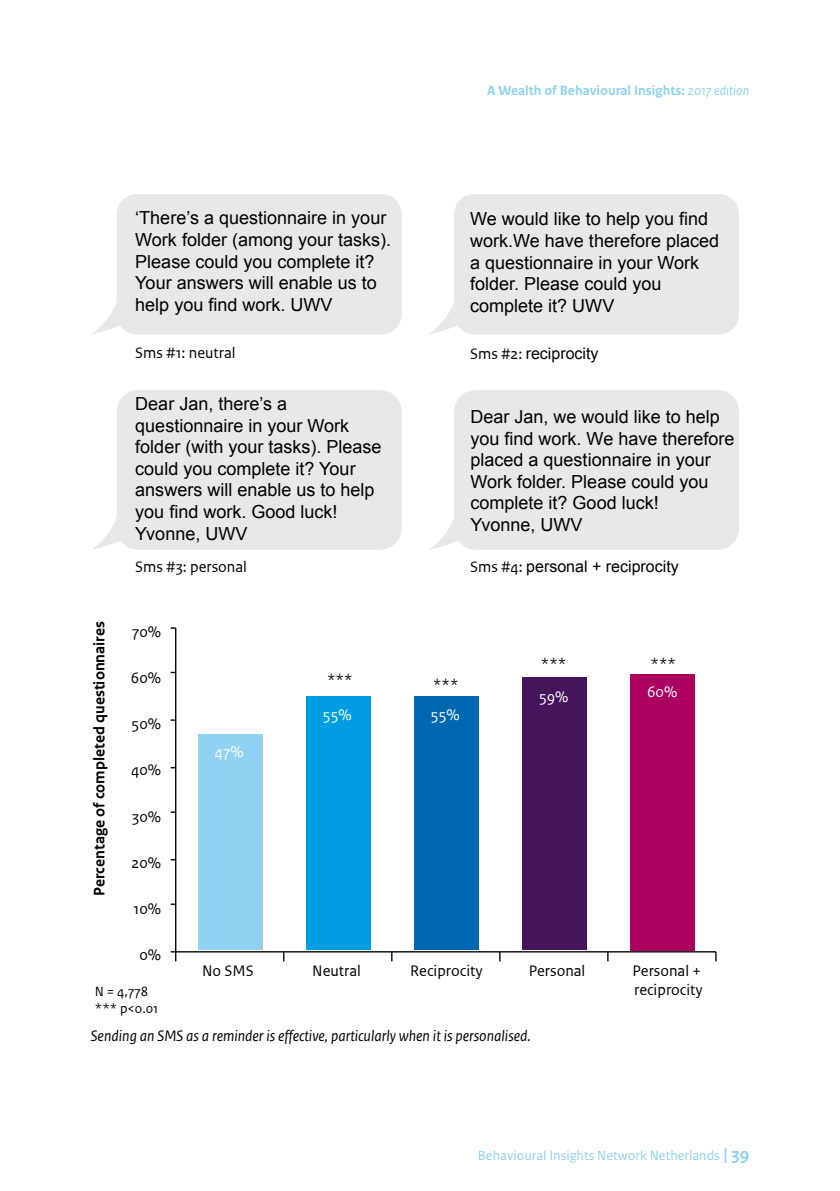
<style>
.page{position:relative;width:840px;height:1191px;background:#fff}
.page>*{position:absolute;margin:0;border:0;box-sizing:border-box;transform-origin:0 0}
.t1{font:18px/21.6px "Arial";color:#000}
.t2{font:16px/19.2px "Rijksoverheid Sans Text TT";color:#000}
._13_RO_Fotobijschrif{font:italic 16px "Rijksoverheid Sans Text";color:#000}
.t3{font:16px "Arial";color:#000}
.t4{font:700 16px "Rijksoverheid Sans Text TT";color:#000}
.t5{font:16px "Rijksoverheid Sans Text TT";color:#fff}
.t6{font:700 14px "Rijksoverheid Sans Text";color:#91d1f3}
.t7{font:14px "Rijksoverheid Sans Text";color:#91d1f3}
.t8{font:14px/16.8px "Rijksoverheid Sans Text TT";color:#000}
.s1{font-weight:400;font-style:italic}
.s2{font-family:"Rijksoverheid Sans Text TT"}
.s3{font-weight:700;font-size:18px}
</style>
<div class="page">
<div style="left:117px;top:194px;width:284px;height:140px;background:#e7e9e9;border-radius:20px"></div>
<svg style="left:92px;top:301px;width:41px;height:33px"></svg>
<div style="left:454px;top:194px;width:284px;height:140px;background:#e7e9e9;border-radius:20px"></div>
<svg style="left:429px;top:303px;width:41px;height:31px"></svg>
<div style="left:117px;top:390px;width:284px;height:160px;background:#e7e9e9;border-radius:22px"></div>
<svg style="left:92px;top:516px;width:43px;height:34px"></svg>
<div style="left:454px;top:390px;width:284px;height:160px;background:#e7e9e9;border-radius:22px"></div>
<svg style="left:429px;top:519px;width:43px;height:31px"></svg>
<div style="left:198px;top:734px;width:64px;height:216px;background:#91d1f3"></div>
<div style="left:306px;top:696px;width:64px;height:254px;background:#009de2"></div>
<div style="left:414px;top:696px;width:64px;height:254px;background:#0067b3"></div>
<div style="left:522px;top:677px;width:64px;height:273px;background:#44155d"></div>
<div style="left:630px;top:674px;width:64px;height:276px;background:#ac0061"></div>
<hr style="left:175px;top:628px;width:1px;height:323px;background:#000">
<hr style="left:176px;top:951px;width:539px;height:1px;background:#000">
<svg style="left:170px;top:951px;width:6px;height:10px"></svg>
<svg style="left:714px;top:951px;width:2px;height:10px"></svg>
<p class="t6" style="left:487px;top:82px;width:263px">A Wealth of Behavioural Insights: <span class="s1">2017 edition</span></p>
<p class="t4" style="left:90px;top:895px;width:276px;rotate:-90deg">Percentage of completed questionnaires</p>
<p class="t1" style="left:135px;top:207px;width:257px">‘There’s a questionnaire in your<br>Work folder (among your tasks).<br>Please could you complete it?<br>Your answers will enable us to help you find work. UWV</p>
<p class="t2" style="left:135px;top:344px;width:102px">Sms #1: neutral</p>
<p class="t1" style="left:135px;top:393px;width:248px">Dear Jan, there’s a questionnaire in your Work folder (with your tasks). Please could you complete it? Your answers will enable us to help you find work. Good luck!<br>Yvonne, UWV</p>
<p class="t2" style="left:135px;top:558px;width:113px">Sms #3: personal</p>
<p class="t1" style="left:470px;top:208px;width:250px">We would like to help you find work.We have therefore placed a questionnaire in your Work folder. Please could you complete it? UWV</p>
<p class="t3" style="left:470px;top:343px;width:130px"><span class="s2">Sms #2:</span> reciprocity</p>
<p class="t1" style="left:470px;top:406px;width:265px">Dear Jan, we would like to help you find work. We have therefore placed a questionnaire in your<br>Work folder. Please could you complete it? Good luck!<br>Yvonne, UWV</p>
<p class="t3" style="left:470px;top:556px;width:210px"><span class="s2">Sms #4:</span> personal + reciprocity</p>
<p class="t2" style="left:132px;top:622px;width:31px">70%</p>
<p class="t2" style="left:131px;top:668px;width:32px">60%</p>
<p class="t2" style="left:131px;top:714px;width:31px">50%</p>
<p class="t2" style="left:131px;top:761px;width:32px">40%</p>
<p class="t2" style="left:132px;top:807px;width:30px">30%</p>
<p class="t2" style="left:131px;top:853px;width:31px">20%</p>
<p class="t2" style="left:133px;top:899px;width:29px">10%</p>
<p class="t2" style="left:139px;top:945px;width:23px">0%</p>
<p class="t5" style="left:215px;top:743px;width:30px">47%</p>
<p class="t2" style="left:327px;top:670px;width:27px">***</p>
<p class="t2" style="left:433px;top:675px;width:27px">***</p>
<p class="t5" style="left:323px;top:706px;width:30px">55%</p>
<p class="t5" style="left:431px;top:706px;width:30px">55%</p>
<p class="t2" style="left:540px;top:654px;width:27px">***</p>
<p class="t2" style="left:650px;top:654px;width:27px">***</p>
<p class="t5" style="left:538px;top:687px;width:31px">59%</p>
<p class="t5" style="left:646px;top:683px;width:32px">60%</p>
<p class="t8" style="left:95px;top:983px;width:65px">N = 4,778 *** p&lt;0.01</p>
<p class="t2" style="left:202px;top:961px;width:53px">No SMS</p>
<p class="t2" style="left:632px;top:961px;width:72px">Personal + reciprocity</p>
<p class="t2" style="left:312px;top:961px;width:50px">Neutral</p>
<p class="t2" style="left:410px;top:961px;width:74px">Reciprocity</p>
<p class="t2" style="left:528px;top:961px;width:58px">Personal</p>
<p class="_13_RO_Fotobijschrif" style="left:91px;top:1027px;width:441px">Sending an SMS as a reminder is effective, particularly when it is personalised.</p>
<p class="t7" style="left:477px;top:1147px;width:272px">Behavioural Insights Network Netherlands <span class="s3">| 39</span></p>
</div>
